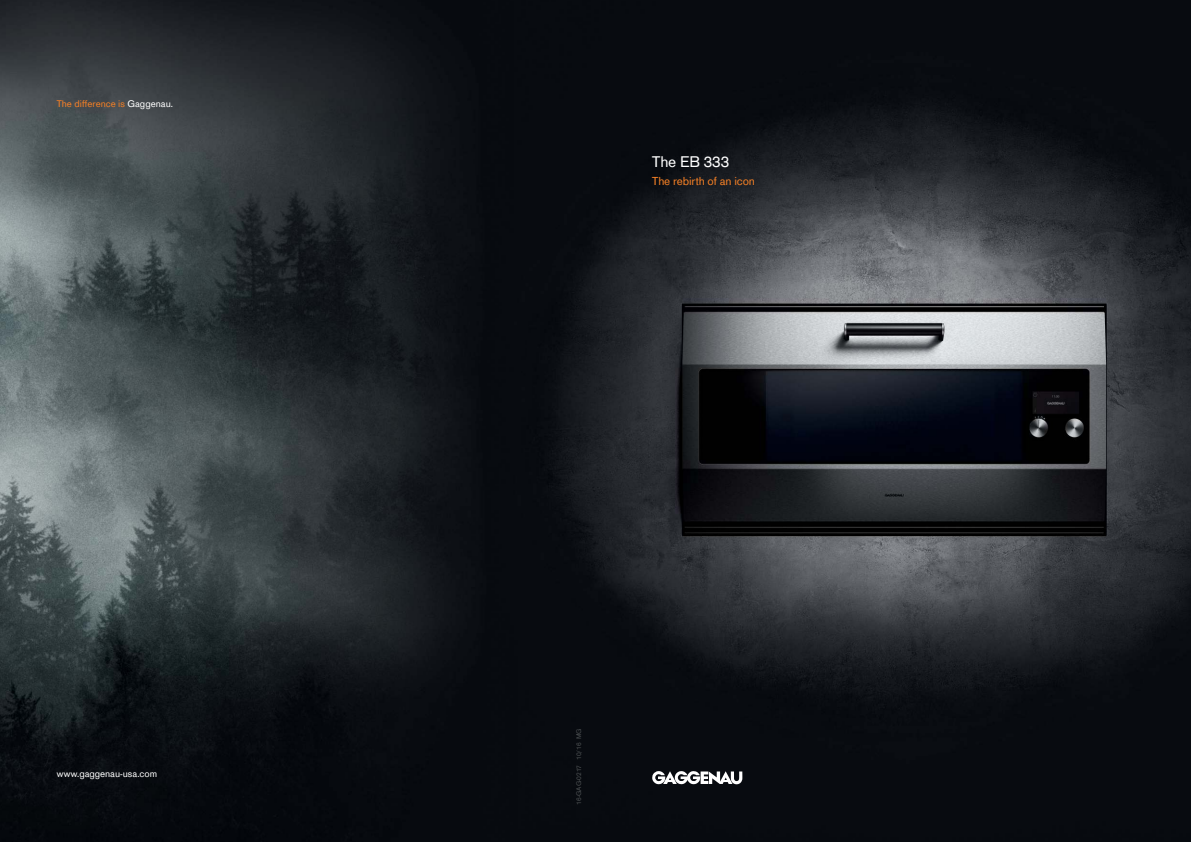
<style>
.page{position:relative;width:1191px;height:842px;background:#fff}
.page>*{position:absolute;margin:0;border:0;box-sizing:border-box;transform-origin:0 0}
.t1{font:16px "Gaggenau";color:#fff}
.t2{font:12px "Gaggenau";letter-spacing:-.01em;color:#f58025}
.t3{font:10px "Gaggenau";color:#f58025}
.t4{font:10px "Gaggenau";color:#fff}
.t5{font:7px "Gaggenau";color:#4b4f51}
.s1{color:#fff}
</style>
<div class="page">
<img style="left:0;top:0;width:1191px;height:842px">
<svg style="left:652px;top:771px;width:90px;height:13px"></svg>
<p class="t3" style="left:57px;top:97px;width:118px">The difference is <span class="s1">Gaggenau.</span></p>
<p class="t4" style="left:57px;top:768px;width:102px">www.gaggenau-usa.com</p>
<h1 class="t1" style="left:652px;top:156px;width:78px">The EB 333</h1>
<p class="t2" style="left:652px;top:177px;width:104px">The rebirth of an icon</p>
<p class="t5" style="left:576px;top:805px;width:78px;rotate:-90deg">16-GAG-0217 10/16 MG</p>
</div>
